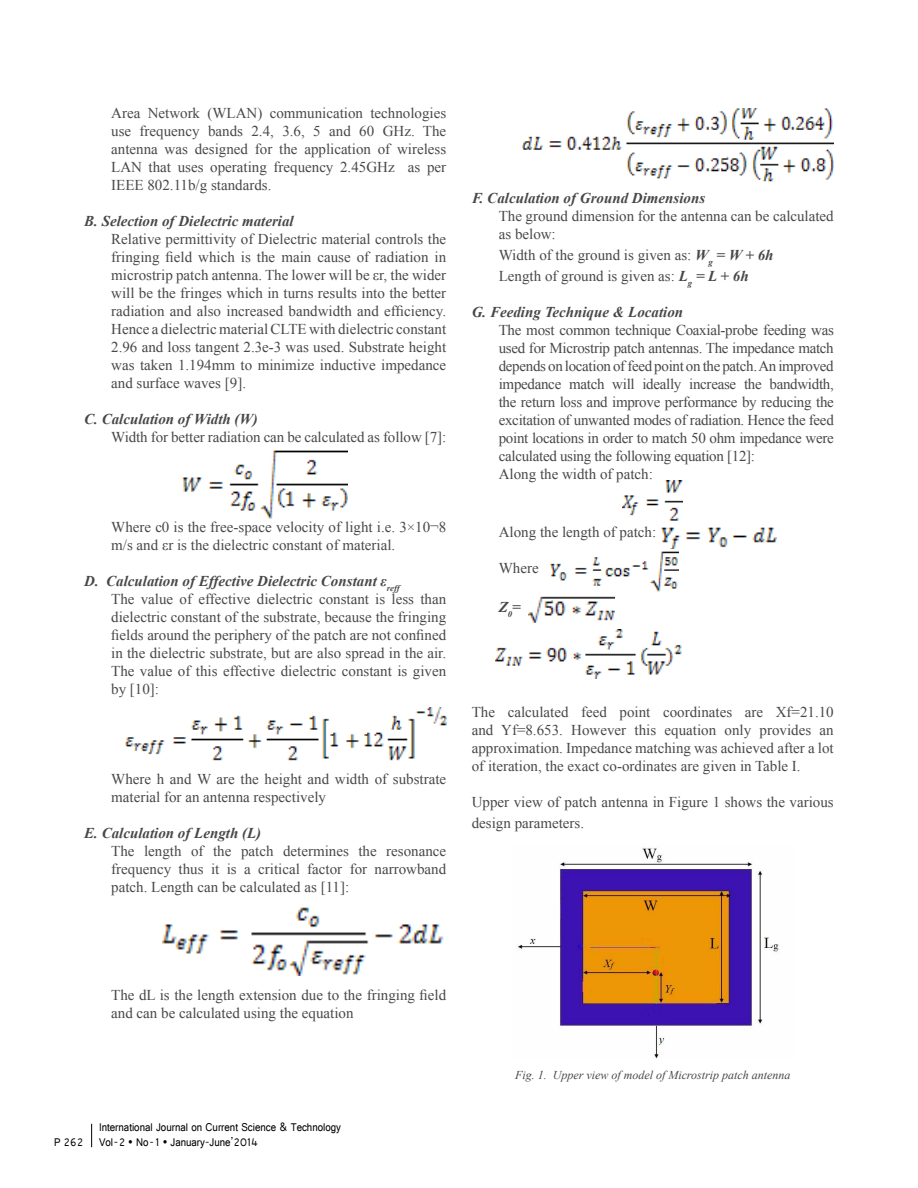
<style>
.page{position:relative;width:918px;height:1188px;background:#fff}
.page>*{position:absolute;margin:0;border:0;box-sizing:border-box;transform-origin:0 0}
.t1{font:15px/18px "Times New Roman";color:#48484a}
.t2{font:15px/18px "Times New Roman";letter-spacing:-.02em;color:#48484a}
.t3{font:italic 700 15px "Times New Roman";color:#48484a}
.t4{font:12px/15px "Raavi";color:#000;scale:.9 1}
.t5{font:italic 12px "Times New Roman";color:#48484a}
.s1{font-weight:700;font-style:italic}
</style>
<div class="page">
<img style="left:183px;top:450px;width:165px;height:69px">
<img style="left:126px;top:707px;width:320px;height:54px">
<img style="left:162px;top:907px;width:282px;height:69px">
<img style="left:523px;top:108px;width:311px;height:74px">
<img style="left:623px;top:481px;width:60px;height:40px">
<img style="left:662px;top:527px;width:114px;height:22px">
<img style="left:551px;top:551px;width:127px;height:41px">
<img style="left:528px;top:596px;width:86px;height:27px">
<img style="left:495px;top:630px;width:187px;height:49px">
<img style="left:518px;top:848px;width:261px;height:211px">
<svg style="left:91px;top:1124px;width:1px;height:23px"></svg>
<p class="t1" style="left:111px;top:104px;width:337px;text-align:justify">Area Network (WLAN) communication technologies use frequency bands 2.4, 3.6, 5 and 60 GHz. The antenna was designed for the application of wireless LAN that uses operating frequency 2.45GHz as per IEEE 802.11b/g standards.</p>
<p class="t3" style="left:84px;top:211px;width:211px">B. Selection of Dielectric material</p>
<p class="t1" style="left:111px;top:230px;width:337px;text-align:justify">Relative permittivity of Dielectric material controls the fringing field which is the main cause of radiation in microstrip patch antenna. The lower will be εr, the wider will be the fringes which in turns results into the better radiation and also increased bandwidth and efficiency.<br>Hence a dielectric material CLTE with dielectric constant 2.96 and loss tangent 2.3e-3 was used. Substrate height was taken 1.194mm to minimize inductive impedance and surface waves [9].</p>
<p class="t3" style="left:84px;top:409px;width:175px">C. Calculation of Width (W)</p>
<p class="t1" style="left:111px;top:428px;width:337px">Width for better radiation can be calculated as follow [7]:</p>
<p class="t1" style="left:111px;top:518px;width:337px">Where c0 is the free-space velocity of light i.e. 3×10¬8 m/s and εr is the dielectric constant of material.</p>
<p class="t1" style="left:111px;top:572px;width:337px;text-indent:-27px"><span class="s1">D. Calculation of Effective Dielectric Constant ε</span><sub>reff<br></sub>The value of effective dielectric constant is less than dielectric constant of the substrate, because the fringing fields around the periphery of the patch are not confined in the dielectric substrate, but are also spread in the air.<br>The value of this effective dielectric constant is given by [10]:</p>
<p class="t1" style="left:111px;top:770px;width:337px">Where h and W are the height and width of substrate material for an antenna respectively</p>
<p class="t3" style="left:84px;top:823px;width:179px">E. Calculation of Length (L)</p>
<p class="t1" style="left:111px;top:842px;width:337px;text-align:justify">The length of the patch determines the resonance frequency thus it is a critical factor for narrowband patch. Length can be calculated as [11]:</p>
<p class="t3" style="left:472px;top:188px;width:235px">F. Calculation of Ground Dimensions</p>
<p class="t1" style="left:499px;top:207px;width:337px">The ground dimension for the antenna can be calculated as below:</p>
<p class="t1" style="left:499px;top:244px;width:276px;line-height:21px">Width of the ground is given as: <span class="s1">W</span><sub>g</sub> <span class="s1">= W + 6h<br></span>Length of ground is given as: <span class="s1">L</span><sub>g</sub> <span class="s1">= L + 6h</span></p>
<p class="t3" style="left:472px;top:302px;width:213px">G. Feeding Technique &amp; Location</p>
<p class="t2" style="left:499px;top:321px;width:337px">The most common technique Coaxial-probe feeding was used for Microstrip patch antennas. The impedance match depends on location of feed point on the patch. An improved impedance match will ideally increase the bandwidth, the return loss and improve performance by reducing the excitation of unwanted modes of radiation. Hence the feed point locations in order to match 50 ohm impedance were calculated using the following equation [12]:<br>Along the width of patch:</p>
<p class="t1" style="left:499px;top:522px;width:159px">Along the length of patch:</p>
<p class="t1" style="left:499px;top:558px;width:41px">Where</p>
<p class="t3" style="left:499px;top:597px;width:24px">Z<sub>0</sub>=</p>
<p class="t1" style="left:472px;top:702px;width:364px;text-align:justify">The calculated feed point coordinates are Xf=21.10 and Yf=8.653. However this equation only provides an approximation. Impedance matching was achieved after a lot of iteration, the exact co-ordinates are given in Table I.</p>
<p class="t1" style="left:472px;top:791px;width:364px;line-height:21.6px">Upper view of patch antenna in Figure 1 shows the various design parameters.</p>
<p class="t1" style="left:111px;top:986px;width:337px">The dL is the length extension due to the fringing field and can be calculated using the equation</p>
<p class="t4" style="left:54px;top:1134px;width:34px">P 262</p>
<p class="t4" style="left:99px;top:1119px;width:270px">International Journal on Current Science &amp; Technology<br>Vol - 2 ● No- 1 ● January-June’2014</p>
<p class="t5" style="left:515px;top:1067px;width:277px">Fig. 1. Upper view of model of Microstrip patch antenna</p>
</div>
